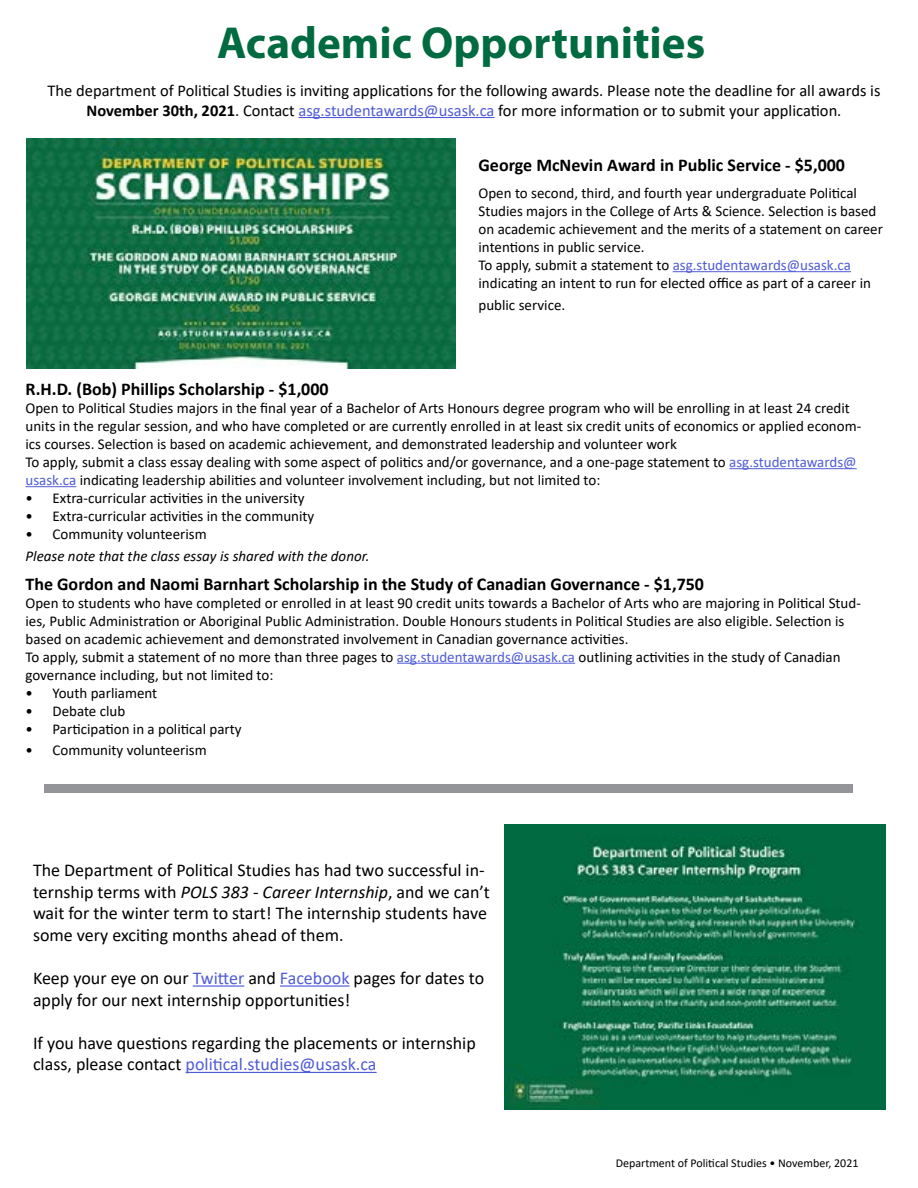
<style>
.page{position:relative;width:918px;height:1188px;background:#fff}
.page>*{position:absolute;margin:0;border:0;box-sizing:border-box;transform-origin:0 0}
.t1{font:700 45px "Myriad Pro";color:#006a40}
.t2{font:18px/21.6px "Calibri";color:#000}
.t3{font:700 18px "Calibri";color:#000}
.t4{font:16.5px/19.8px "Calibri";color:#000;text-align:center}
.t5{font:15px/18px "Calibri";color:#000}
.t6{font:italic 15px "Calibri";color:#000}
.t7{font:12px "Calibri";color:#000}
.s1{font-weight:700}
.s2{color:#4f5cd6}
.s3{font-style:italic}
</style>
<div class="page">
<div style="left:44px;top:784px;width:808px;height:9px;background:#939598"></div>
<img style="left:26px;top:139px;width:430px;height:230px">
<hr style="left:298px;top:117px;width:197px;height:1px;background:#4f5cd6">
<hr style="left:729px;top:468px;width:128px;height:1px;background:#4f5cd6">
<hr style="left:26px;top:486px;width:50px;height:1px;background:#4f5cd6">
<hr style="left:397px;top:663px;width:178px;height:1px;background:#4f5cd6">
<hr style="left:673px;top:271px;width:178px;height:1px;background:#4f5cd6">
<img style="left:505px;top:824px;width:380px;height:286px">
<hr style="left:193px;top:985px;width:51px;height:2px;background:#4f5cd6">
<hr style="left:280px;top:985px;width:70px;height:2px;background:#4f5cd6">
<hr style="left:186px;top:1072px;width:191px;height:1px;background:#4f5cd6">
<h1 class="t1" style="left:217px;top:14px;width:490px">Academic Opportunities</h1>
<p class="t4" style="left:48px;top:80px;width:834px">The department of Political Studies is inviting applications for the following awards. Please note the deadline for all awards is<br><span class="s1">November 30th, 2021</span>. Contact <span class="s2">asg.studentawards@usask.ca</span> for more information or to submit your application.</p>
<p class="t3" style="left:478px;top:152px;width:368px">George McNevin Award in Public Service - $5,000</p>
<p class="t5" style="left:478px;top:184px;width:406px">Open to second, third, and fourth year undergraduate Political Studies majors in the College of Arts &amp; Science. Selection is based on academic achievement and the merits of a statement on career intentions in public service.<br>To apply, submit a statement to <span class="s2">asg.studentawards@usask.ca </span>indicating an intent to run for elected office as part of a career in</p>
<p class="t5" style="left:478px;top:295px;width:88px">public service.</p>
<p class="t3" style="left:26px;top:376px;width:305px">R.H.D. (Bob) Phillips Scholarship - $1,000</p>
<p class="t5" style="left:26px;top:399px;width:837px">Open to Political Studies majors in the final year of a Bachelor of Arts Honours degree program who will be enrolling in at least 24 credit units in the regular session, and who have completed or are currently enrolled in at least six credit units of economics or applied econom&shy;ics courses. Selection is based on academic achievement, and demonstrated leadership and volunteer work<br>To apply, submit a class essay dealing with some aspect of politics and/or governance, and a one-page statement to <span class="s2">asg.studentawards@ usask.ca</span> indicating leadership abilities and volunteer involvement including, but not limited to:</p>
<p class="t5" style="left:26px;top:489px;width:281px">• Extra-curricular activities in the university</p>
<p class="t5" style="left:26px;top:507px;width:290px">• Extra-curricular activities in the community</p>
<p class="t5" style="left:26px;top:525px;width:183px">• Community volunteerism</p>
<p class="t6" style="left:26px;top:545px;width:345px">Please note that the class essay is shared with the donor.</p>
<p class="t3" style="left:26px;top:571px;width:680px">The Gordon and Naomi Barnhart Scholarship in the Study of Canadian Governance - $1,750</p>
<p class="t5" style="left:26px;top:593px;width:837px">Open to students who have completed or enrolled in at least 90 credit units towards a Bachelor of Arts who are majoring in Political Stud&shy;ies, Public Administration or Aboriginal Public Administration. Double Honours students in Political Studies are also eligible. Selection is based on academic achievement and demonstrated involvement in Canadian governance activities.<br>To apply, submit a statement of no more than three pages to <span class="s2">asg.studentawards@usask.ca</span> outlining activities in the study of Canadian governance including, but not limited to:</p>
<p class="t5" style="left:26px;top:683px;width:133px">• Youth parliament</p>
<p class="t5" style="left:26px;top:701px;width:101px">• Debate club</p>
<p class="t5" style="left:26px;top:719px;width:218px">• Participation in a political party</p>
<p class="t5" style="left:26px;top:741px;width:183px">• Community volunteerism</p>
<p class="t2" style="left:33px;top:859px;width:458px">The Department of Political Studies has had two successful in&shy;ternship terms with <span class="s3">POLS 383 - Career Internship</span>, and we can’t wait for the winter term to start! The internship students have some very exciting months ahead of them.</p>
<p class="t2" style="left:33px;top:967px;width:453px">Keep your eye on our <span class="s2">Twitter</span> and <span class="s2">Facebook</span> pages for dates to apply for our next internship opportunities!</p>
<p class="t2" style="left:33px;top:1032px;width:444px">If you have questions regarding the placements or internship class, please contact <span class="s2">political.studies@usask.ca</span></p>
<p class="t7" style="left:616px;top:1155px;width:244px">Department of Political Studies • November, 2021</p>
</div>
